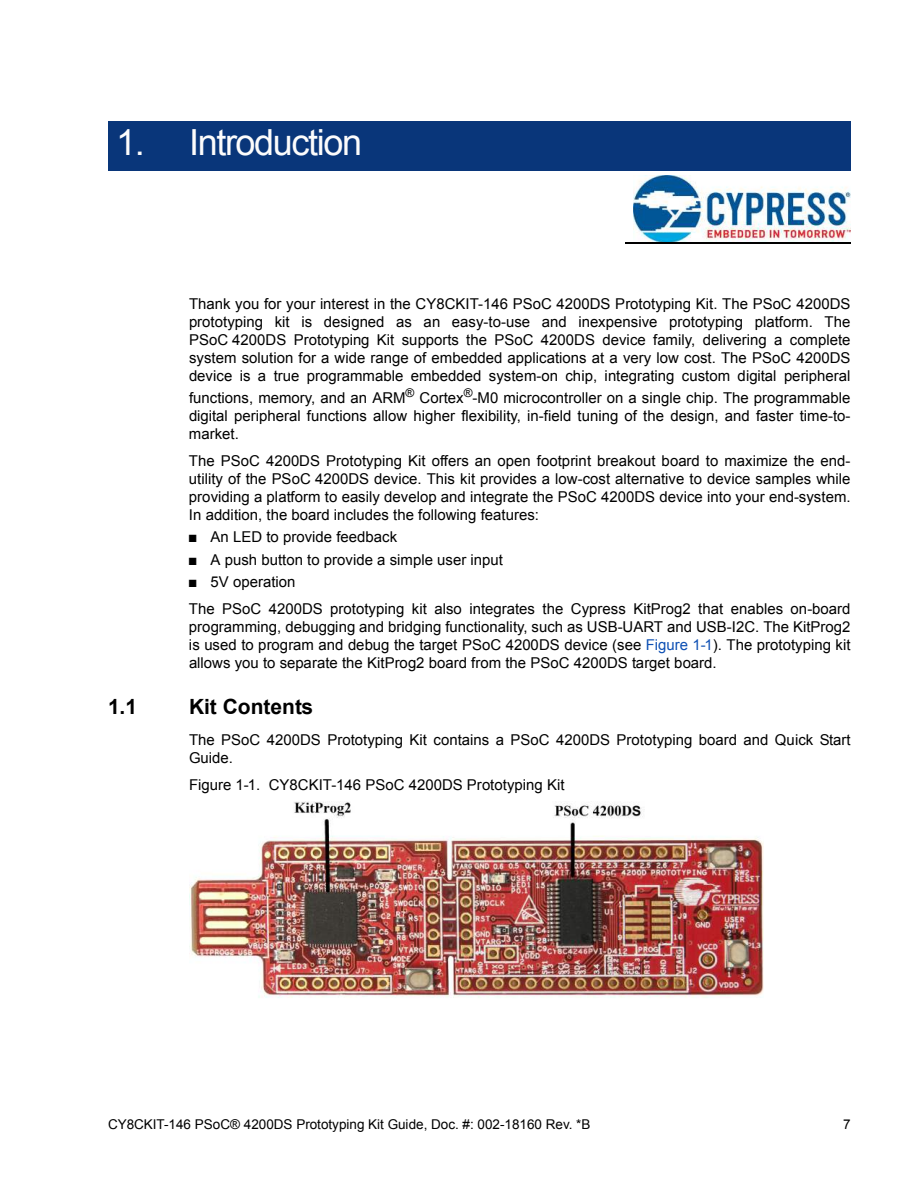
<style>
.page{position:relative;width:918px;height:1188px;background:#fff}
.page>*{position:absolute;margin:0;border:0;box-sizing:border-box;transform-origin:0 0}
.t1{font:36px "Arial";letter-spacing:-.04em;color:#fcfcfc}
.t2{font:700 21px "Arial";color:#000}
.t3{font:15px/18px "Arial";letter-spacing:.005em;color:#000;text-align:justify}
.t4{font:13.5px "Arial";color:#000}
.s1{color:#0e50b4}
</style>
<div class="page">
<img style="left:634px;top:175px;width:217px;height:67px">
<div style="left:108px;top:121px;width:743px;height:50px;background:#09367a"></div>
<hr style="left:625px;top:242px;width:225px;height:1px;background:#000">
<img style="left:190px;top:801px;width:573px;height:197px">
<h1 class="t1" style="left:116px;top:129px;width:248px">1. Introduction</h1>
<p class="t3" style="left:189px;top:296px;width:663px">Thank you for your interest in the CY8CKIT-146 PSoC 4200DS Prototyping Kit. The PSoC 4200DS prototyping kit is designed as an easy-to-use and inexpensive prototyping platform. The PSoC 4200DS Prototyping Kit supports the PSoC 4200DS device family, delivering a complete system solution for a wide range of embedded applications at a very low cost. The PSoC 4200DS device is a true programmable embedded system-on chip, integrating custom digital peripheral</p>
<p class="t3" style="left:189px;top:390px;width:663px">functions, memory, and an ARM<sup>Æ</sup> Cortex<sup>Æ</sup>-M0 microcontroller on a single chip. The programmable digital peripheral functions allow higher flexibility, in-field tuning of the design, and faster time-to&shy;market.</p>
<p class="t3" style="left:189px;top:453px;width:663px">The PSoC 4200DS Prototyping Kit offers an open footprint breakout board to maximize the end&shy;utility of the PSoC 4200DS device. This kit provides a low-cost alternative to device samples while providing a platform to easily develop and integrate the PSoC 4200DS device into your end-system.<br>In addition, the board includes the following features:</p>
<p class="t3" style="left:189px;top:529px;width:210px">■ An LED to provide feedback</p>
<p class="t3" style="left:189px;top:552px;width:316px">■ A push button to provide a simple user input</p>
<p class="t3" style="left:189px;top:570px;width:663px;line-height:27px">■ 5V operation<br>The PSoC 4200DS prototyping kit also integrates the Cypress KitProg2 that enables on-board</p>
<p class="t3" style="left:189px;top:619px;width:663px">programming, debugging and bridging functionality, such as USB-UART and USB-I2C. The KitProg2 is used to program and debug the target PSoC 4200DS device (see <span class="s1">Figure 1-1</span>). The prototyping kit allows you to separate the KitProg2 board from the PSoC 4200DS target board.</p>
<h2 class="t2" style="left:108px;top:699px;width:31px">1.1</h2>
<h2 class="t2" style="left:189px;top:699px;width:126px">Kit Contents</h2>
<p class="t3" style="left:189px;top:732px;width:663px">The PSoC 4200DS Prototyping Kit contains a PSoC 4200DS Prototyping board and Quick Start<br>Guide.</p>
<p class="t3" style="left:189px;top:777px;width:377px">Figure 1-1. CY8CKIT-146 PSoC 4200DS Prototyping Kit</p>
<p class="t4" style="left:108px;top:1119px;width:484px">CY8CKIT-146 PSoCÆ 4200DS Prototyping Kit Guide, Doc. #: 002-18160 Rev. *B</p>
<p class="t4" style="left:843px;top:1119px;width:9px">7</p>
</div>
